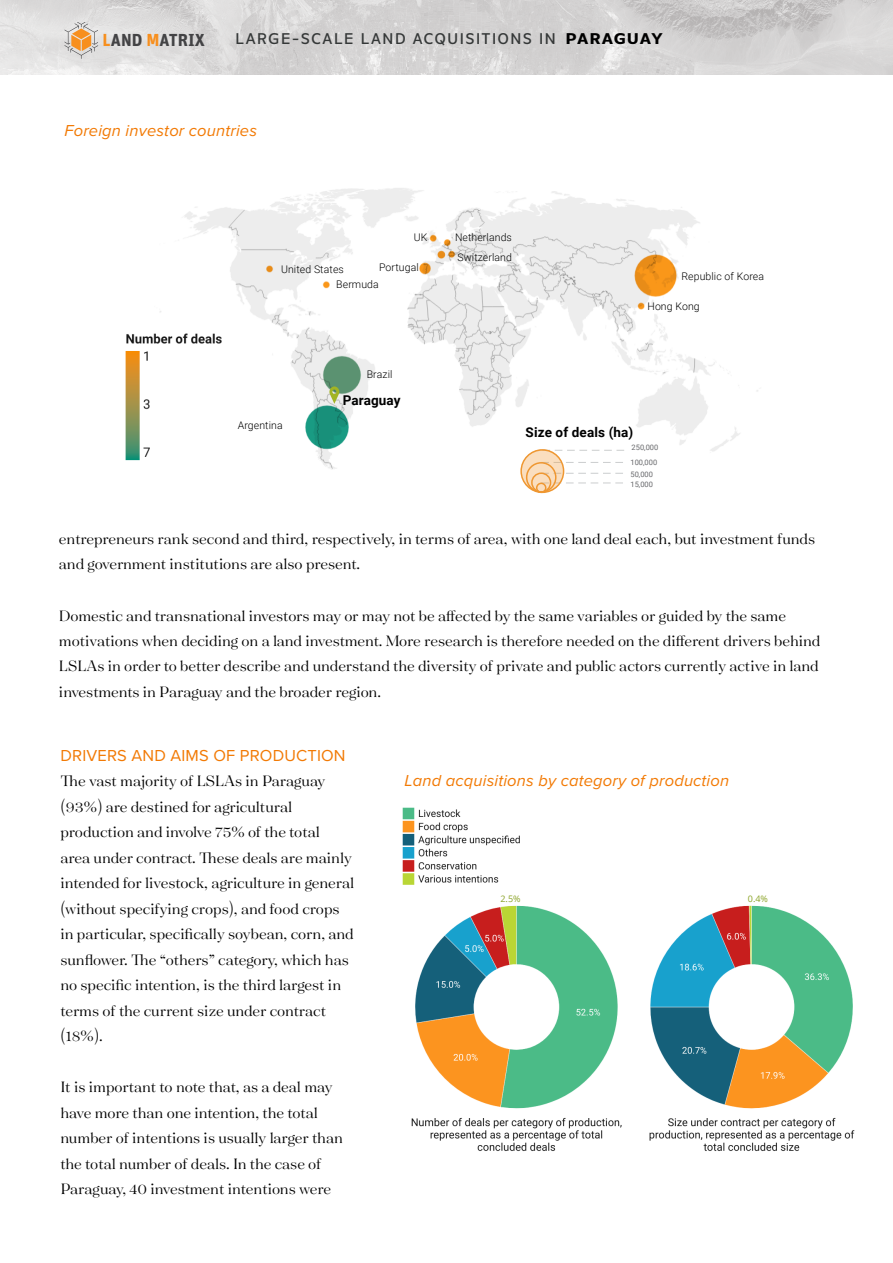
<style>
.page{position:relative;width:893px;height:1263px;background:#fff}
.page>*{position:absolute;margin:0;border:0;box-sizing:border-box;transform-origin:0 0}
.t1{font:700 17.55px "Unit";color:#434345}
.t2{font:16.5px/25.5px "Tenez";letter-spacing:-.005em;color:#000}
.t3{font:italic 16.5px "Proxima Nova";letter-spacing:.01em;color:#f27a05}
.t4{font:500 16.5px "Basic Gothic Pro";letter-spacing:.06em;color:#353838}
.t5{font:16.5px "Proxima Nova";letter-spacing:.01em;color:#f27a05}
.t6{font:700 13.5px "Roboto";letter-spacing:.01em;color:#000101}
.t7{font:300 10.5px/15.3px "Roboto";letter-spacing:.01em;color:#000101}
.t8{font:9px "Open Sans";color:#8ba327}
.t9{font:7.5px "Roboto";color:#67686b}
.s1{color:#f78f1e}
.s2{font-weight:700;color:#000}
</style>
<div class="page">
<img style="left:0;top:0;width:893px;height:75px">
<svg style="left:65px;top:22px;width:33px;height:37px"></svg>
<img style="left:402px;top:807px;width:453px;height:344px">
<img style="left:125px;top:188px;width:633px;height:302px">
<svg style="left:559px;top:483px;width:64px;height:1px"></svg>
<svg style="left:564px;top:473px;width:59px;height:1px"></svg>
<svg style="left:562px;top:462px;width:61px;height:1px"></svg>
<svg style="left:550px;top:450px;width:74px;height:1px"></svg>
<div style="left:520px;top:449px;width:44px;height:44px;border:2px solid #ef9731;border-radius:50%"></div>
<svg style="left:522px;top:449px;width:41px;height:44px"></svg>
<svg style="left:329px;top:386px;width:10px;height:18px"></svg>
<div style="left:526px;top:462px;width:30px;height:31px;border:2px solid #ef9731;border-radius:50%"></div>
<div style="left:531px;top:472px;width:20px;height:21px;border:2px solid #ef9731;border-radius:50%"></div>
<div style="left:536px;top:483px;width:10px;height:10px;border:2px solid #ef9731;border-radius:50%"></div>
<p class="t1" style="left:103px;top:29px;width:104px"><span class="s1">L</span>AND <span class="s1">M</span>ATRIX</p>
<p class="t4" style="left:235px;top:29px;width:429px">LARGE-SCALE LAND ACQUISITIONS IN <span class="s2">PARAGUAY</span></p>
<p class="t3" style="left:65px;top:118px;width:194px">Foreign investor countries</p>
<p class="t7" style="left:414px;top:229px;width:15px">UK</p>
<p class="t7" style="left:379px;top:259px;width:41px">Portugal</p>
<p class="t7" style="left:336px;top:261px;width:44px;text-indent:-55px">United States<br>Bermuda</p>
<p class="t7" style="left:367px;top:366px;width:27px">Brazil</p>
<p class="t7" style="left:238px;top:418px;width:46px">Argentina</p>
<p class="t6" style="left:343px;top:391px;width:59px">Paraguay</p>
<p class="t7" style="left:455px;top:229px;width:58px">Netherlands</p>
<p class="t7" style="left:458px;top:249px;width:56px">Switzerland</p>
<p class="t7" style="left:681px;top:268px;width:84px">Republic of Korea</p>
<p class="t7" style="left:647px;top:298px;width:54px">Hong Kong</p>
<p class="t6" style="left:526px;top:423px;width:109px">Size of deals (ha)</p>
<p class="t9" style="left:632px;top:442px;width:28px">250,000</p>
<p class="t9" style="left:630px;top:457px;width:28px">100,000</p>
<p class="t9" style="left:630px;top:469px;width:24px">50,000</p>
<p class="t9" style="left:630px;top:479px;width:24px">15,000</p>
<p class="t2" style="left:59px;top:525px;width:758px">entrepreneurs rank second and third, respectively, in terms of area, with one land deal each, but investment funds and government institutions are also present.</p>
<p class="t2" style="left:59px;top:602px;width:763px">Domestic and transnational investors may or may not be affected by the same variables or guided by the same motivations when deciding on a land investment. More research is therefore needed on the different drivers behind LSLAs in order to better describe and understand the diversity of private and public actors currently active in land investments in Paraguay and the broader region.</p>
<p class="t5" style="left:60px;top:743px;width:287px">DRIVERS AND AIMS OF PRODUCTION</p>
<p class="t2" style="left:60px;top:768px;width:266px">The vast majority of LSLAs in Paraguay</p>
<p class="t3" style="left:405px;top:768px;width:326px">Land acquisitions by category of production</p>
<p class="t2" style="left:60px;top:793px;width:295px">(93%) are destined for agricultural production and involve 75% of the total<br>area under contract. These deals are mainly intended for livestock, agriculture in general (without specifying crops), and food crops in particular, specifically soybean, corn, and sunflower. The “others” category, which has no specific intention, is the third largest in terms of the current size under contract (18%).</p>
<p class="t2" style="left:60px;top:1074px;width:284px">It is important to note that, as a deal may have more than one intention, the total number of intentions is usually larger than the total number of deals. In the case of Paraguay, 40 investment intentions were</p>
<p class="t8" style="left:500px;top:892px;width:22px">2.5%</p>
<p class="t8" style="left:748px;top:892px;width:22px">0.4%</p>
</div>
